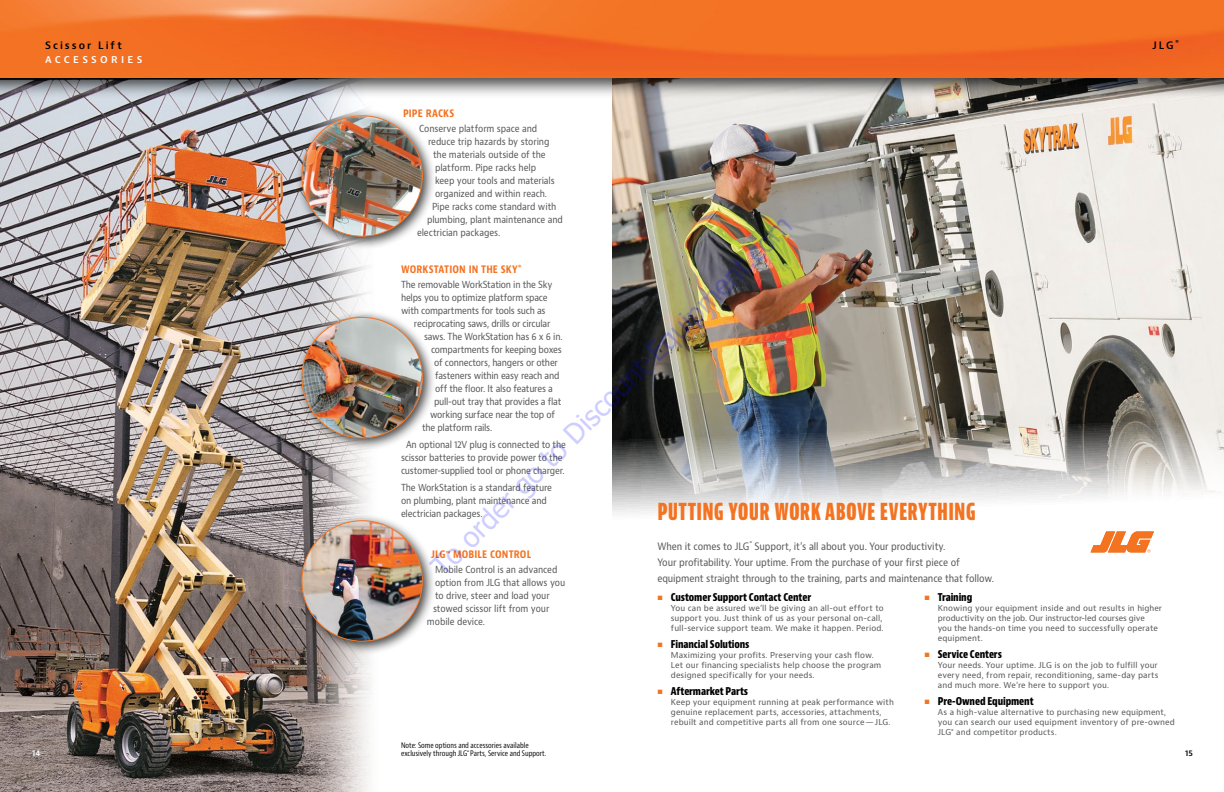
<style>
.page{position:relative;width:1224px;height:792px;background:#fff}
.page>*{position:absolute;margin:0;border:0;box-sizing:border-box;transform-origin:0 0}
.t1{font:28px "Tahoma";color:rgb(0 0 255/.2)}
.t2{font:800 extra-condensed 25px "Bernino Sans";letter-spacing:.005em;color:#f37321}
.t3{font:700 condensed 11px "Bernino Sans";letter-spacing:.01em;color:#f37321}
.t4{font:800 condensed 10.5px "Bernino Sans";letter-spacing:-.01em;color:#000;scale:.95 1}
.t5{font:10px/16px "Bernino Sans";letter-spacing:-.015em;color:#58595b;scale:.9 1}
.t6{font:600 10px "Bernino Sans";letter-spacing:.205em;color:#000}
.t7{font:600 10px "Bernino Sans";letter-spacing:.325em;color:#fff}
.t8{font:9.5px/13px "Bernino Sans";letter-spacing:-.02em;color:#58595b;text-align:center;scale:.9 1}
.t9{font:8px/10px "Bernino Sans";letter-spacing:.01em;color:#58595b}
.t10{font:600 8px "Bernino Sans";color:#fff}
.t11{font:600 8px "Bernino Sans";color:#000}
.t12{font:condensed 7.5px/7.7px "Bernino Sans";color:#000}
.t13{font:4.7px "Bernino Sans";color:#58595b;scale:.9 1}
</style>
<div class="page">
<img style="left:0;top:99px;width:371px;height:693px">
<img style="left:612px;top:99px;width:612px;height:454px">
<svg style="left:1091px;top:531px;width:63px;height:21px"></svg>
<div style="left:295px;top:109px;width:141px;height:141px;background:#000;opacity:.75"></div>
<img style="left:302px;top:116px;width:120px;height:120px;border-radius:60px">
<div style="left:295px;top:310px;width:141px;height:142px;background:#000;opacity:.75"></div>
<img style="left:302px;top:317px;width:120px;height:121px;border-radius:60px">
<div style="left:295px;top:514px;width:141px;height:141px;background:#000;opacity:.75"></div>
<img style="left:302px;top:521px;width:120px;height:120px;border-radius:60px">
<div style="left:0;top:0;width:1224px;height:99px;background:#000;opacity:.75"></div>
<img style="left:0;top:0;width:1224px;height:78px">
<p class="t6" style="left:45px;top:38px;width:79px">Scissor Lift</p>
<p class="t7" style="left:45px;top:52px;width:99px">ACCESSORIES</p>
<p class="t6" style="left:1153px;top:38px;width:28px">JLG <sup>®</sup></p>
<p class="t3" style="left:403px;top:106px;width:53px">PIPE RACKS</p>
<p class="t8" style="left:419px;top:122px;width:133px">Conserve platform space and</p>
<p class="t8" style="left:428px;top:135px;width:136px">reduce trip hazards by storing</p>
<p class="t8" style="left:433px;top:148px;width:127px">the materials outside of the</p>
<p class="t8" style="left:435px;top:161px;width:114px">platform. Pipe racks help</p>
<p class="t8" style="left:435px;top:174px;width:135px">keep your tools and materials</p>
<p class="t8" style="left:435px;top:187px;width:126px">organized and within reach.</p>
<p class="t8" style="left:432px;top:200px;width:140px">Pipe racks come standard with</p>
<p class="t8" style="left:427px;top:213px;width:153px">plumbing, plant maintenance and</p>
<p class="t8" style="left:417px;top:226px;width:94px">electrician packages.</p>
<h1 class="t1" style="left:423px;top:558px;width:498px;rotate:-45deg">To order go to Discount-Equipment.com</h1>
<p class="t3" style="left:401px;top:262px;width:122px">WORKSTATION IN THE SKY<sup>®</sup></p>
<p class="t8" style="left:401px;top:278px;width:170px">The removable WorkStation in the Sky</p>
<p class="t8" style="left:401px;top:291px;width:165px">helps you to optimize platform space</p>
<p class="t8" style="left:401px;top:304px;width:162px">with compartments for tools such as</p>
<p class="t8" style="left:414px;top:317px;width:153px">reciprocating saws, drills or circular</p>
<p class="t8" style="left:424px;top:330px;width:156px">saws. The WorkStation has 6 x 6 in.</p>
<p class="t8" style="left:431px;top:343px;width:147px">compartments for keeping boxes</p>
<p class="t8" style="left:434px;top:356px;width:139px">of connectors, hangers or other</p>
<p class="t8" style="left:435px;top:369px;width:140px">fasteners within easy reach and</p>
<p class="t8" style="left:435px;top:382px;width:133px">off the floor. It also features a</p>
<p class="t8" style="left:434px;top:395px;width:143px">pull-out tray that provides a flat</p>
<p class="t8" style="left:430px;top:408px;width:141px">working surface near the top of</p>
<p class="t8" style="left:422px;top:421px;width:80px">the platform rails.</p>
<p class="t8" style="left:401px;top:438px;width:185px">An optional 12V plug is connected to the scissor batteries to provide power to the customer-supplied tool or phone charger.</p>
<p class="t8" style="left:401px;top:481px;width:169px;text-align:left">The WorkStation is a standard feature on plumbing, plant maintenance and electrician packages.</p>
<h2 class="t2" style="left:657px;top:496px;width:320px">PUTTING YOUR WORK ABOVE EVERYTHING</h2>
<p class="t5" style="left:657px;top:538px;width:104px">When it comes to JLG</p>
<p class="t13" style="left:750px;top:540px;width:4px">®</p>
<p class="t5" style="left:657px;top:538px;width:376px;text-indent:97px">Support, it’s all about you. Your productivity.<br>Your profitability. Your uptime. From the purchase of your first piece of equipment straight through to the training, parts and maintenance that follow.</p>
<p class="t3" style="left:431px;top:548px;width:102px">JLG<sup>™</sup> MOBILE CONTROL</p>
<p class="t8" style="left:435px;top:564px;width:138px">Mobile Control is an advanced</p>
<p class="t8" style="left:435px;top:577px;width:146px">option from JLG that allows you</p>
<p class="t8" style="left:435px;top:590px;width:129px">to drive, steer and load your</p>
<p class="t8" style="left:433px;top:603px;width:131px">stowed scissor lift from your</p>
<p class="t8" style="left:427px;top:616px;width:66px">mobile device.</p>
<p class="t4" style="left:938px;top:591px;width:38px">Training</p>
<p class="t9" style="left:938px;top:604px;width:226px">Knowing your equipment inside and out results in higher productivity on the job. Our instructor-led courses give<br>you the hands-on time you need to successfully operate equipment.</p>
<p class="t4" style="left:938px;top:648px;width:69px">Service Centers</p>
<p class="t9" style="left:938px;top:661px;width:222px;text-align:justify">Your needs. Your uptime. JLG is on the job to fulfill your every need, from repair, reconditioning, same-day parts and much more. We’re here to support you.</p>
<p class="t4" style="left:938px;top:695px;width:102px">Pre-Owned Equipment</p>
<p class="t9" style="left:938px;top:707px;width:239px">As a high-value alternative to purchasing new equipment, you can search our used equipment inventory of pre-owned<br>JLG<sup>®</sup> and competitor products.</p>
<p class="t4" style="left:671px;top:591px;width:149px">Customer Support Contact Center</p>
<p class="t9" style="left:671px;top:604px;width:214px">You can be assured we’ll be giving an all-out effort to support you. Just think of us as your personal on-call, full-service support team. We make it happen. Period.</p>
<p class="t4" style="left:671px;top:638px;width:84px">Financial Solutions</p>
<p class="t9" style="left:671px;top:651px;width:212px">Maximizing your profits. Preserving your cash flow.<br>Let our financing specialists help choose the program designed specifically for your needs.</p>
<p class="t4" style="left:671px;top:685px;width:83px">Aftermarket Parts</p>
<p class="t9" style="left:671px;top:697px;width:225px">Keep your equipment running at peak performance with genuine replacement parts, accessories, attachments, rebuilt and competitive parts all from one source—JLG.</p>
<p class="t12" style="left:401px;top:742px;width:147px">Note: Some options and accessories available exclusively through JLG<sup>®</sup> Parts, Service and Support.</p>
<p class="t10" style="left:32px;top:748px;width:10px">14</p>
<p class="t11" style="left:1185px;top:748px;width:9px">15</p>
</div>
